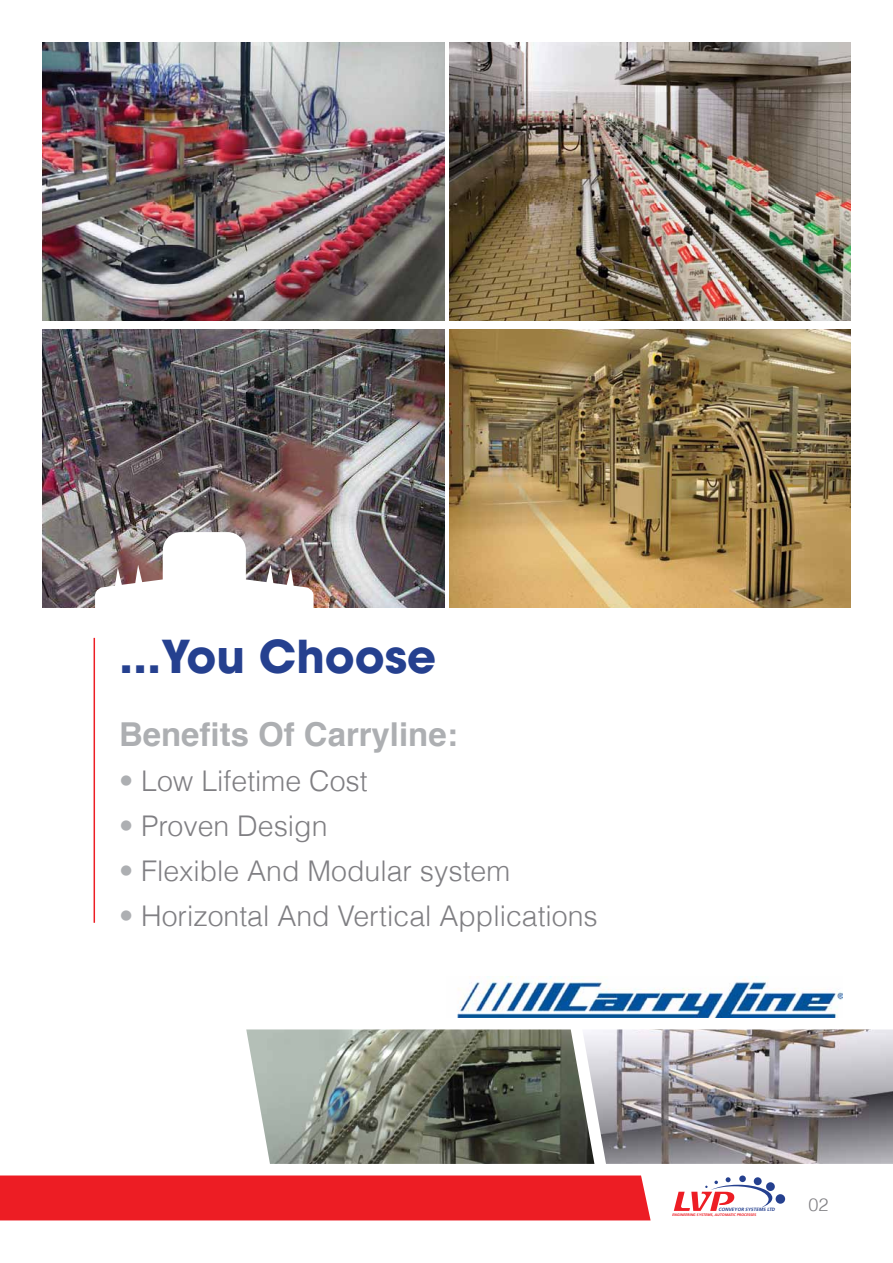
<style>
.page{position:relative;width:893px;height:1263px;background:#fff}
.page>*{position:absolute;margin:0;border:0;box-sizing:border-box;transform-origin:0 0}
.t1{font:700 45px "Avant Garde";color:#25408f}
.t2{font:700 33px "Helvetica";color:#adafb2}
.t3{font:300 28.5px "Helvetica";color:#807f83}
.t4{font:300 18px "Helvetica";color:#807f83}
.t5{font:italic 700 4.65px "Frutiger";color:#25408f}
.t6{font:italic 700 3.6px "Frutiger";color:#ed1d24}
.s1{color:#adafb2}
</style>
<div class="page">
<svg style="left:674px;top:1177px;width:98px;height:34px"></svg>
<div style="left:739px;top:1175px;width:7px;height:7px;background:#25408f;border-radius:50%"></div>
<div style="left:754px;top:1177px;width:8px;height:8px;background:#25408f;border-radius:50%"></div>
<div style="left:766px;top:1182px;width:9px;height:9px;background:#25408f;border-radius:50%"></div>
<div style="left:776px;top:1194px;width:9px;height:10px;background:#25408f;border-radius:50%"></div>
<div style="left:0;top:1175px;width:651px;height:45px;background:#ed1d24"></div>
<img style="left:457px;top:976px;width:386px;height:41px">
<img style="left:246px;top:1029px;width:336px;height:135px">
<img style="left:43px;top:43px;width:402px;height:278px">
<img style="left:43px;top:329px;width:402px;height:278px">
<img style="left:449px;top:43px;width:401px;height:278px">
<img style="left:449px;top:329px;width:401px;height:278px">
<img style="left:582px;top:1029px;width:311px;height:135px">
<hr style="left:94px;top:638px;width:1px;height:285px;background:#ed1d24">
<img style="left:95px;top:532px;width:219px;height:76px">
<div style="left:157px;top:584px;width:91px;height:31px;background:#fff"></div>
<h1 class="t1" style="left:119px;top:628px;width:319px">...You Choose</h1>
<p class="t2" style="left:119px;top:708px;width:340px">Benefits Of Carryline:</p>
<p class="t3" style="left:119px;top:763px;width:250px"><span class="s1">•</span> Low Lifetime Cost</p>
<p class="t3" style="left:119px;top:808px;width:210px"><span class="s1">•</span> Proven Design</p>
<p class="t3" style="left:119px;top:853px;width:393px"><span class="s1">•</span> Flexible And Modular system</p>
<p class="t3" style="left:119px;top:898px;width:480px"><span class="s1">•</span> Horizontal And Vertical Applications</p>
<p class="t5" style="left:719px;top:1207px;width:59px">CONVEYOR SYSTEMS LTD</p>
<p class="t4" style="left:808px;top:1193px;width:22px">02</p>
<p class="t6" style="left:672px;top:1212px;width:86px">ENGINEERING SYSTEMS, AUTOMATIC PROCESSES</p>
</div>
